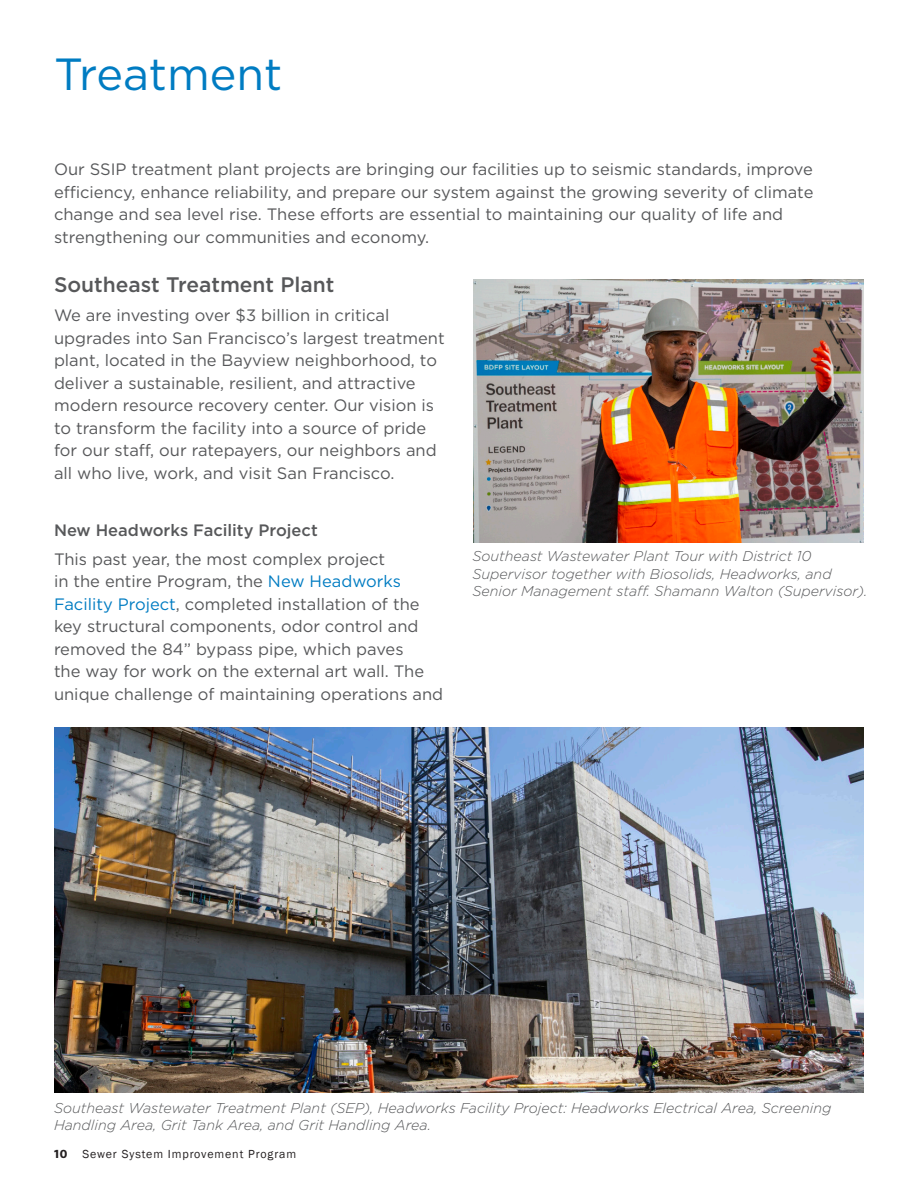
<style>
.page{position:relative;width:918px;height:1188px;background:#fff}
.page>*{position:absolute;margin:0;border:0;box-sizing:border-box;transform-origin:0 0}
.t1{font:45px "Gotham";color:#007cc2}
.t2{font:500 21px "Gotham";color:#57585a}
.t3{font:16.5px/22.5px "Gotham";color:#57585a}
.t4{font:500 16.5px "Gotham";color:#57585a}
.Photo_captions{font:italic 300 14.25px/17.2px "Gotham";color:#57585a}
.t5{font:12px "Franklin Gothic";letter-spacing:.075em;color:#231f20}
.t6{font:700 12px "Whitney";color:#231f20}
.s1{color:#007cc2}
</style>
<div class="page">
<img style="left:54px;top:728px;width:810px;height:364px">
<img style="left:473px;top:280px;width:391px;height:262px">
<p class="t1" style="left:54px;top:45px;width:230px">Treatment</p>
<p class="t3" style="left:54px;top:158px;width:761px">Our SSIP treatment plant projects are bringing our facilities up to seismic standards, improve efficiency, enhance reliability, and prepare our system against the growing severity of climate change and sea level rise. These efforts are essential to maintaining our quality of life and strengthening our communities and economy.</p>
<p class="t2" style="left:54px;top:272px;width:282px">Southeast Treatment Plant</p>
<p class="t3" style="left:54px;top:304px;width:392px">We are investing over $3 billion in critical upgrades into San Francisco’s largest treatment plant, located in the Bayview neighborhood, to deliver a sustainable, resilient, and attractive modern resource recovery center. Our vision is to transform the facility into a source of pride for our staff, our ratepayers, our neighbors and all who live, work, and visit San Francisco.</p>
<p class="t4" style="left:54px;top:519px;width:265px">New Headworks Facility Project</p>
<p class="t3" style="left:54px;top:547px;width:391px">This past year, the most complex project<br>in the entire Program, the <span class="s1">New Headworks Facility Project</span>, completed installation of the key structural components, odor control and removed the 84” bypass pipe, which paves<br>the way for work on the external art wall. The unique challenge of maintaining operations and</p>
<p class="Photo_captions" style="left:472px;top:548px;width:397px">Southeast Wastewater Plant Tour with District 10<br>Supervisor together with Biosolids, Headworks, and<br>Senior Management staff. Shamann Walton (Supervisor).</p>
<p class="Photo_captions" style="left:54px;top:1099px;width:779px">Southeast Wastewater Treatment Plant (SEP), Headworks Facility Project: Headworks Electrical Area, Screening<br>Handling Area, Grit Tank Area, and Grit Handling Area.</p>
<p class="t6" style="left:54px;top:1146px;width:15px">10</p>
<p class="t5" style="left:82px;top:1146px;width:215px">Sewer System Improvement Program</p>
</div>
